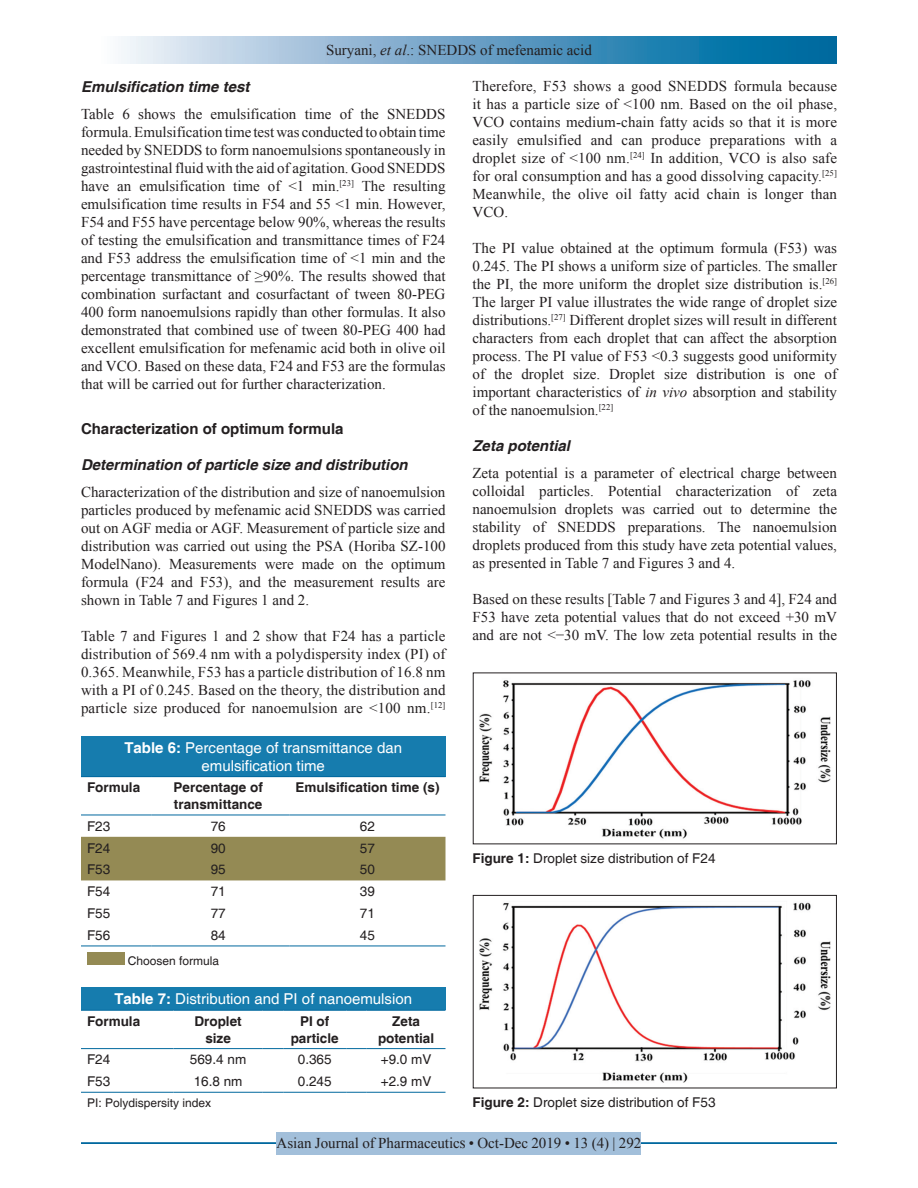
<style>
.page{position:relative;width:918px;height:1188px;background:#fff}
.page>*{position:absolute;margin:0;border:0;box-sizing:border-box;transform-origin:0 0}
.TX{font:15px/18px "Times New Roman";color:#231f20;text-align:justify}
.TT{font:15px/18px "Helvetica";color:#fff;text-align:center}
.t1{font:italic 700 15px "Helvetica";color:#231f20}
.t2{font:700 15px "Helvetica";color:#231f20}
.TCH{font:700 13.5px/16.5px "Helvetica";color:#231f20;text-align:center}
.FGC{font:13.5px "Helvetica";color:#231f20}
.TB{font:13.5px "Helvetica";color:#231f20}
.TBL{font:13.5px "Helvetica";color:#231f20}
.TFN{font:12px "Helvetica";color:#231f20}
.s1{font-style:italic}
.s2{font-weight:700}
</style>
<div class="page">
<div style="left:81px;top:37px;width:756px;height:27px;background:linear-gradient(to right,#fcf4fb,#005d99)"></div>
<hr style="left:81px;top:1142px;width:756px;height:2px;background:#00689e">
<div style="left:277px;top:1132px;width:364px;height:22px;background:#a2bfda"></div>
<div style="left:81px;top:736px;width:365px;height:41px;background:#167cae"></div>
<div style="left:81px;top:837px;width:365px;height:43px;background:#948a54"></div>
<hr style="left:81px;top:946px;width:66px;height:1px;background:#00689e">
<hr style="left:152px;top:946px;width:133px;height:1px;background:#00689e">
<hr style="left:290px;top:946px;width:156px;height:1px;background:#00689e">
<hr style="left:81px;top:776px;width:66px;height:1px;background:#00689e">
<hr style="left:152px;top:776px;width:133px;height:1px;background:#00689e">
<hr style="left:290px;top:776px;width:156px;height:1px;background:#00689e">
<hr style="left:81px;top:815px;width:66px;height:1px;background:#00689e">
<hr style="left:152px;top:815px;width:133px;height:1px;background:#00689e">
<hr style="left:290px;top:815px;width:156px;height:1px;background:#00689e">
<div style="left:87px;top:952px;width:37px;height:13px;background:#948a54"></div>
<div style="left:81px;top:987px;width:365px;height:23px;background:#167cae"></div>
<hr style="left:81px;top:1092px;width:72px;height:1px;background:#00689e">
<svg style="left:153px;top:1092px;width:21px;height:1px"></svg>
<hr style="left:174px;top:1092px;width:89px;height:1px;background:#00689e">
<svg style="left:263px;top:1092px;width:20px;height:1px"></svg>
<hr style="left:283px;top:1092px;width:63px;height:1px;background:#00689e">
<svg style="left:346px;top:1092px;width:21px;height:1px"></svg>
<hr style="left:367px;top:1092px;width:79px;height:1px;background:#00689e">
<hr style="left:81px;top:1010px;width:72px;height:1px;background:#00689e">
<svg style="left:153px;top:1010px;width:21px;height:1px"></svg>
<hr style="left:174px;top:1010px;width:89px;height:1px;background:#00689e">
<svg style="left:263px;top:1010px;width:20px;height:1px"></svg>
<hr style="left:283px;top:1010px;width:63px;height:1px;background:#00689e">
<svg style="left:346px;top:1010px;width:21px;height:1px"></svg>
<hr style="left:367px;top:1010px;width:79px;height:1px;background:#00689e">
<hr style="left:81px;top:1048px;width:72px;height:1px;background:#00689e">
<svg style="left:153px;top:1048px;width:21px;height:1px"></svg>
<hr style="left:174px;top:1048px;width:89px;height:1px;background:#00689e">
<svg style="left:263px;top:1048px;width:20px;height:1px"></svg>
<hr style="left:283px;top:1048px;width:63px;height:1px;background:#00689e">
<svg style="left:346px;top:1048px;width:21px;height:1px"></svg>
<hr style="left:367px;top:1048px;width:79px;height:1px;background:#00689e">
<img style="left:479px;top:680px;width:352px;height:159px">
<img style="left:479px;top:902px;width:352px;height:181px">
<div style="left:473px;top:895px;width:364px;height:193px;border:1px solid #231f20"></div>
<p class="TX" style="left:326px;top:41px;width:267px">Suryani, <span class="s1">et al</span>.: SNEDDS of mefenamic acid</p>
<h3 class="t1" style="left:81px;top:77px;width:170px">Emulsification time test</h3>
<p class="TX" style="left:81px;top:104px;width:366px">Table 6 shows the emulsification time of the SNEDDS formula. Emulsification time test was conducted to obtain time needed by SNEDDS to form nanoemulsions spontaneously in gastrointestinal fluid with the aid of agitation. Good SNEDDS have an emulsification time of &lt;1 min.<sup>[23]</sup> The resulting emulsification time results in F54 and 55 &lt;1 min. However, F54 and F55 have percentage below 90%, whereas the results of testing the emulsification and transmittance times of F24 and F53 address the emulsification time of &lt;1 min and the percentage transmittance of ≥90%. The results showed that combination surfactant and cosurfactant of tween 80-PEG 400 form nanoemulsions rapidly than other formulas. It also demonstrated that combined use of tween 80-PEG 400 had excellent emulsification for mefenamic acid both in olive oil and VCO. Based on these data, F24 and F53 are the formulas that will be carried out for further characterization.</p>
<h2 class="t2" style="left:81px;top:419px;width:264px">Characterization of optimum formula</h2>
<h3 class="t1" style="left:81px;top:455px;width:328px">Determination of particle size and distribution</h3>
<p class="TX" style="left:81px;top:482px;width:366px">Characterization of the distribution and size of nanoemulsion particles produced by mefenamic acid SNEDDS was carried out on AGF media or AGF. Measurement of particle size and distribution was carried out using the PSA (Horiba SZ-100<br>ModelNano). Measurements were made on the optimum formula (F24 and F53), and the measurement results are shown in Table 7 and Figures 1 and 2.</p>
<p class="TX" style="left:81px;top:626px;width:366px">Table 7 and Figures 1 and 2 show that F24 has a particle distribution of 569.4 nm with a polydispersity index (PI) of 0.365. Meanwhile, F53 has a particle distribution of 16.8 nm with a PI of 0.245. Based on the theory, the distribution and particle size produced for nanoemulsion are &lt;100 nm.<sup>[12]</sup></p>
<p class="TT" style="left:124px;top:739px;width:279px"><span class="s2">Table 6:</span> Percentage of transmittance dan emulsification time</p>
<p class="TCH" style="left:87px;top:780px;width:55px">Formula</p>
<p class="TCH" style="left:174px;top:780px;width:91px;text-align:left">Percentage of transmittance</p>
<p class="TCH" style="left:296px;top:780px;width:146px">Emulsification time (s)</p>
<p class="TB" style="left:87px;top:818px;width:25px">F23</p>
<p class="TB" style="left:211px;top:818px;width:17px">76</p>
<p class="TB" style="left:360px;top:818px;width:17px">62</p>
<p class="TB" style="left:87px;top:840px;width:25px">F24</p>
<p class="TB" style="left:211px;top:840px;width:17px">90</p>
<p class="TB" style="left:360px;top:840px;width:17px">57</p>
<p class="TB" style="left:87px;top:862px;width:25px">F53</p>
<p class="TB" style="left:211px;top:862px;width:17px">95</p>
<p class="TB" style="left:360px;top:862px;width:17px">50</p>
<p class="TB" style="left:87px;top:884px;width:25px">F54</p>
<p class="TB" style="left:211px;top:884px;width:17px">71</p>
<p class="TB" style="left:360px;top:884px;width:17px">39</p>
<p class="TB" style="left:87px;top:906px;width:25px">F55</p>
<p class="TB" style="left:211px;top:906px;width:17px">77</p>
<p class="TB" style="left:360px;top:906px;width:17px">71</p>
<p class="TBL" style="left:87px;top:927px;width:25px">F56</p>
<p class="TBL" style="left:211px;top:927px;width:17px">84</p>
<p class="TBL" style="left:360px;top:927px;width:17px">45</p>
<p class="TFN" style="left:128px;top:953px;width:93px">Choosen formula</p>
<p class="TT" style="left:114px;top:991px;width:299px"><span class="s2">Table 7:</span> Distribution and PI of nanoemulsion</p>
<p class="TCH" style="left:87px;top:1014px;width:55px">Formula</p>
<p class="TCH" style="left:195px;top:1014px;width:49px">Droplet size</p>
<p class="TCH" style="left:291px;top:1014px;width:50px">PI of particle</p>
<p class="TCH" style="left:378px;top:1014px;width:58px">Zeta potential</p>
<p class="TB" style="left:87px;top:1052px;width:25px">F24</p>
<p class="TB" style="left:190px;top:1052px;width:58px">569.4 nm</p>
<p class="TB" style="left:298px;top:1052px;width:35px">0.365</p>
<p class="TB" style="left:381px;top:1052px;width:52px">+9.0 mV</p>
<p class="TBL" style="left:87px;top:1074px;width:25px">F53</p>
<p class="TBL" style="left:194px;top:1074px;width:50px">16.8 nm</p>
<p class="TBL" style="left:298px;top:1074px;width:35px">0.245</p>
<p class="TBL" style="left:381px;top:1074px;width:52px">+2.9 mV</p>
<p class="TFN" style="left:87px;top:1096px;width:126px">PI: Polydispersity index</p>
<p class="TX" style="left:472px;top:77px;width:366px">Therefore, F53 shows a good SNEDDS formula because it has a particle size of &lt;100 nm. Based on the oil phase, VCO contains medium-chain fatty acids so that it is more easily emulsified and can produce preparations with a droplet size of &lt;100 nm.<sup>[24]</sup> In addition, VCO is also safe for oral consumption and has a good dissolving capacity.<sup>[25] </sup>Meanwhile, the olive oil fatty acid chain is longer than VCO.</p>
<p class="TX" style="left:472px;top:239px;width:366px">The PI value obtained at the optimum formula (F53) was 0.245. The PI shows a uniform size of particles. The smaller the PI, the more uniform the droplet size distribution is.<sup>[26] </sup>The larger PI value illustrates the wide range of droplet size distributions.<sup>[27]</sup> Different droplet sizes will result in different characters from each droplet that can affect the absorption process. The PI value of F53 &lt;0.3 suggests good uniformity of the droplet size. Droplet size distribution is one of important characteristics of <span class="s1">in vivo</span> absorption and stability of the nanoemulsion.<sup>[22]</sup></p>
<h3 class="t1" style="left:472px;top:437px;width:99px">Zeta potential</h3>
<p class="TX" style="left:472px;top:464px;width:366px">Zeta potential is a parameter of electrical charge between colloidal particles. Potential characterization of zeta nanoemulsion droplets was carried out to determine the stability of SNEDDS preparations. The nanoemulsion droplets produced from this study have zeta potential values, as presented in Table 7 and Figures 3 and 4.</p>
<p class="TX" style="left:472px;top:590px;width:366px">Based on these results [Table 7 and Figures 3 and 4], F24 and F53 have zeta potential values that do not exceed +30 mV and are not &lt;−30 mV. The low zeta potential results in the</p>
<p class="FGC" style="left:472px;top:850px;width:245px"><span class="s2">Figure 1:</span> Droplet size distribution of F24</p>
<p class="FGC" style="left:472px;top:1094px;width:245px"><span class="s2">Figure 2:</span> Droplet size distribution of F53</p>
<p class="TX" style="left:277px;top:1134px;width:366px">Asian Journal of Pharmaceutics • Oct-Dec 2019 • 13 (4) | 292</p>
</div>
